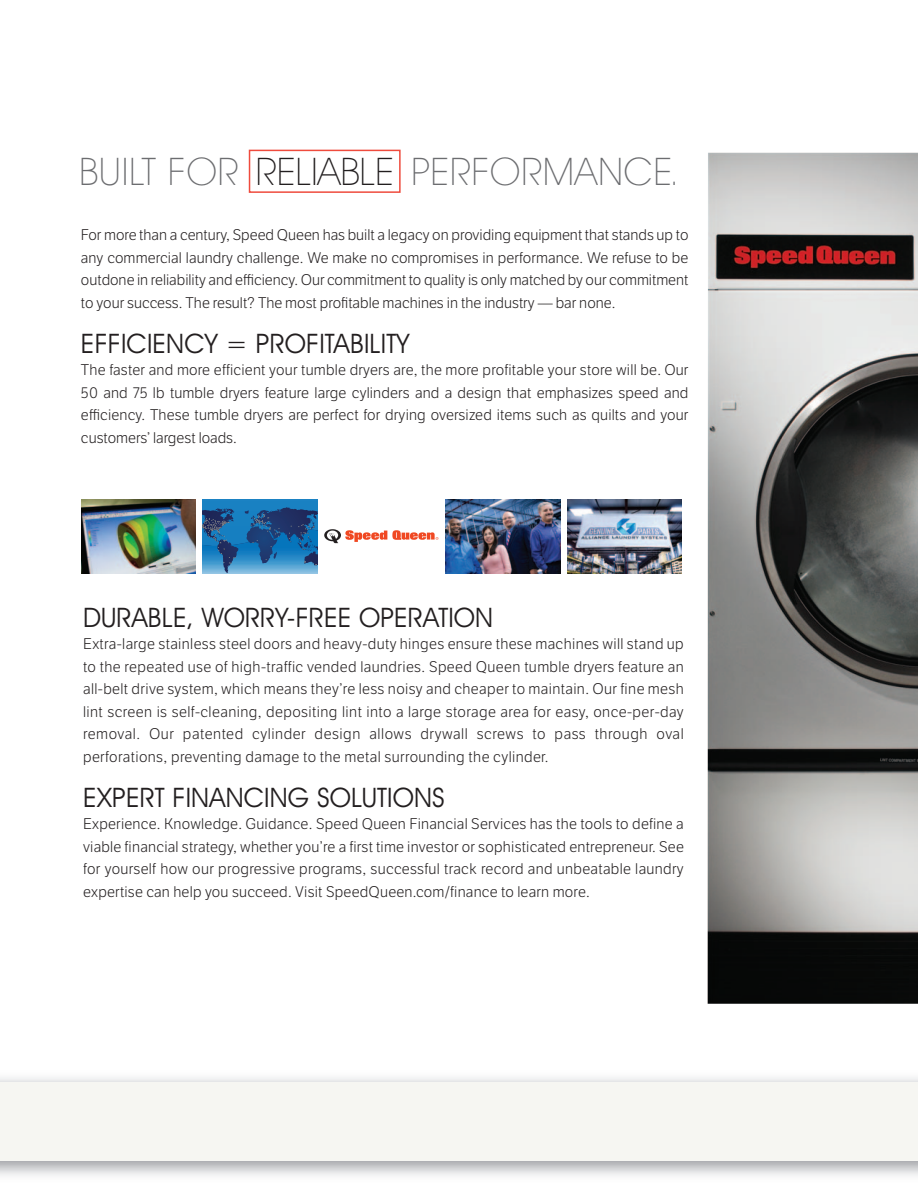
<style>
.page{position:relative;width:918px;height:1188px;background:#fff}
.page>*{position:absolute;margin:0;border:0;box-sizing:border-box;transform-origin:0 0}
.t1{font:200 38.25px "Avant Garde IT Cby BT";letter-spacing:.02em;color:#6c6d70}
.t2{font:27px "Avant Garde IT Cby BT";letter-spacing:.005em;color:#231f20}
.t3{font:300 15px/22.5px "LFT Etica";letter-spacing:.01em;color:#231f20;text-align:justify}
.s1{color:#231f20}
</style>
<div class="page">
<div style="left:0;top:1082px;width:918px;height:79px;background:#f6f6f2"></div>
<img style="left:708px;top:153px;width:210px;height:851px">
<div style="left:249px;top:150px;width:152px;height:43px;border:2px solid #ef4b3d"></div>
<svg style="left:324px;top:529px;width:114px;height:14px"></svg>
<img style="left:81px;top:500px;width:115px;height:74px">
<svg style="left:202px;top:500px;width:115px;height:74px;background:#286da6"></svg>
<img style="left:446px;top:500px;width:114px;height:74px">
<img style="left:567px;top:500px;width:115px;height:74px">
<h1 class="t1" style="left:79px;top:157px;width:602px">BUILT FOR <span class="s1">RELIABLE</span> PERFORMANCE.</h1>
<p class="t3" style="left:81px;top:225px;width:609px">For more than a century, Speed Queen has built a legacy on providing equipment that stands up to any commercial laundry challenge. We make no compromises in performance. We refuse to be outdone in reliability and efficiency. Our commitment to quality is only matched by our commitment to your success. The result? The most profitable machines in the industry — bar none.</p>
<h2 class="t2" style="left:81px;top:334px;width:330px">EFFICIENCY = PROFITABILITY</h2>
<p class="t3" style="left:81px;top:360px;width:609px">The faster and more efficient your tumble dryers are, the more profitable your store will be. Our 50 and 75 lb tumble dryers feature large cylinders and a design that emphasizes speed and efficiency. These tumble dryers are perfect for drying oversized items such as quilts and your customers’ largest loads.</p>
<h2 class="t2" style="left:83px;top:608px;width:412px">DURABLE, WORRY-FREE OPERATION</h2>
<p class="t3" style="left:83px;top:634px;width:602px">Extra-large stainless steel doors and heavy-duty hinges ensure these machines will stand up to the repeated use of high-traffic vended laundries. Speed Queen tumble dryers feature an all-belt drive system, which means they’re less noisy and cheaper to maintain. Our fine mesh lint screen is self-cleaning, depositing lint into a large storage area for easy, once-per-day removal. Our patented cylinder design allows drywall screws to pass through oval perforations, preventing damage to the metal surrounding the cylinder.</p>
<h2 class="t2" style="left:83px;top:788px;width:363px">EXPERT FINANCING SOLUTIONS</h2>
<p class="t3" style="left:83px;top:814px;width:602px">Experience. Knowledge. Guidance. Speed Queen Financial Services has the tools to define a viable financial strategy, whether you’re a first time investor or sophisticated entrepreneur. See for yourself how our progressive programs, successful track record and unbeatable laundry expertise can help you succeed. Visit SpeedQueen.com/finance to learn more.</p>
</div>
